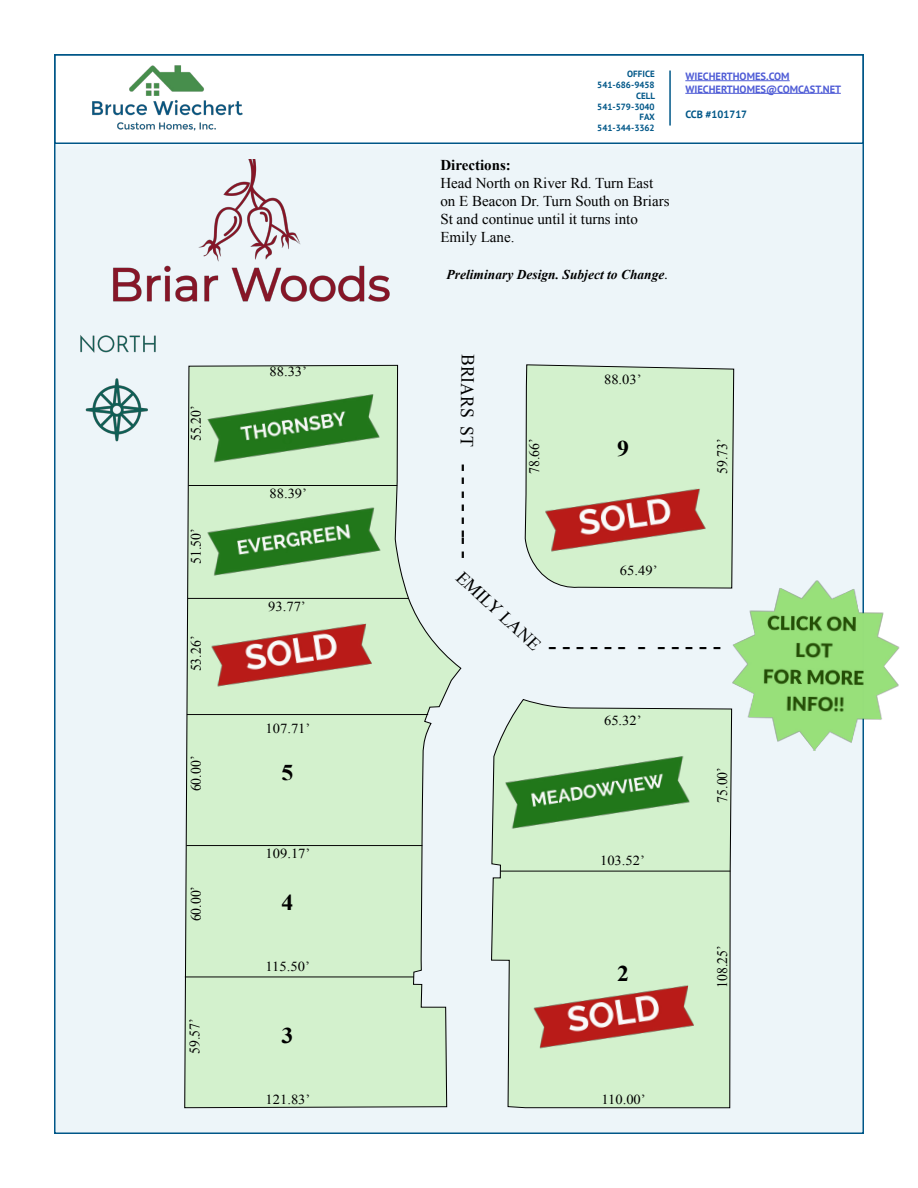
<style>
.page{position:relative;width:918px;height:1188px;background:#fff}
.page>*{position:absolute;margin:0;border:0;box-sizing:border-box;transform-origin:0 0}
.t1{font:700 23.85px "Times New Roman";color:#000;scale:.95 1}
.t2{font:700 22.5px "Times New Roman";color:#000;scale:1.06 1}
.t3{font:18.45px "Times New Roman";color:#000;scale:.95 1}
.t4{font:18px "Times New Roman";color:#000}
.t5{font:15px/18px "Times New Roman";color:#000}
.t6{font:700 15px "Times New Roman";color:#000}
.t7{font:14.55px "Times New Roman";color:#000;scale:.95 1}
.t8{font:13.8px "Times New Roman";color:#000;scale:1.06 1}
.t9{font:italic 700 13.5px "Times New Roman";color:#000}
.t10{font:700 10.5px/12.6px "PT Sans";color:#4f5cd6}
.t11{font:700 10.5px "PT Sans";color:#005788}
.t12{font:700 9px/10.8px "PT Sans";color:#005788;text-align:right}
.s1{font-family:"Minion Pro";font-weight:400;font-style:normal}
</style>
<div class="page">
<div style="left:55px;top:144px;width:808px;height:989px;background:#edf5f9"></div>
<svg style="left:184px;top:365px;width:278px;height:743px"></svg>
<svg style="left:491px;top:699px;width:241px;height:409px;background:#cee9ca"></svg>
<svg style="left:525px;top:364px;width:209px;height:225px;background:#ceeac9"></svg>
<hr style="left:188px;top:485px;width:209px;height:1px;background:#000">
<hr style="left:188px;top:598px;width:221px;height:1px;background:#000">
<hr style="left:187px;top:714px;width:241px;height:1px;background:#000">
<hr style="left:186px;top:845px;width:236px;height:1px;background:#000">
<hr style="left:185px;top:977px;width:229px;height:1px;background:#000">
<hr style="left:501px;top:871px;width:229px;height:1px;background:#000">
<img style="left:85px;top:378px;width:63px;height:64px">
<img style="left:80px;top:335px;width:76px;height:18px">
<img style="left:113px;top:160px;width:277px;height:142px">
<div style="left:54px;top:54px;width:810px;height:90px;border:2px solid #005788"></div>
<img style="left:527px;top:970px;width:175px;height:94px">
<img style="left:538px;top:473px;width:175px;height:94px">
<img style="left:205px;top:608px;width:174px;height:94px">
<img style="left:503px;top:740px;width:196px;height:105px">
<img style="left:200px;top:490px;width:196px;height:104px">
<img style="left:200px;top:376px;width:196px;height:105px">
<img style="left:729px;top:579px;width:171px;height:173px">
<p class="t7" style="left:186px;top:441px;width:39px;rotate:-90deg">55.20’</p>
<p class="t7" style="left:186px;top:564px;width:39px;rotate:-90deg">51.50’</p>
<p class="t7" style="left:186px;top:671px;width:39px;rotate:-90deg">53.26’</p>
<p class="t7" style="left:186px;top:791px;width:39px;rotate:-90deg">60.00’</p>
<p class="t7" style="left:186px;top:921px;width:39px;rotate:-90deg">60.00’</p>
<p class="t7" style="left:185px;top:1054px;width:39px;rotate:-90deg">59.57’</p>
<p class="t8" style="left:270px;top:362px;width:37px">88.33’</p>
<p class="t8" style="left:270px;top:484px;width:37px">88.39’</p>
<p class="t8" style="left:268px;top:598px;width:37px">93.77’</p>
<p class="t8" style="left:266px;top:719px;width:44px">107.71’</p>
<h2 class="t2" style="left:281px;top:757px;width:13px">5</h2>
<p class="t8" style="left:266px;top:844px;width:44px">109.17’</p>
<h2 class="t2" style="left:281px;top:887px;width:13px">4</h2>
<p class="t8" style="left:266px;top:958px;width:43px">115.50’</p>
<h2 class="t2" style="left:281px;top:1020px;width:13px">3</h2>
<p class="t8" style="left:266px;top:1090px;width:44px">121.83’</p>
<p class="t12" style="left:597px;top:69px;width:59px">OFFICE<br>541-686-9458<br>CELL<br>541-579-3040<br>FAX<br>541-344-3362</p>
<p class="t10" style="left:685px;top:70px;width:157px">WIECHERTHOMES.COM<br>WIECHERTHOMES@COMCAST.NET</p>
<p class="t11" style="left:685px;top:107px;width:63px">CCB #101717</p>
<p class="t6" style="left:440px;top:154px;width:72px">Directions:</p>
<p class="t5" style="left:440px;top:174px;width:231px">Head North on River Rd. Turn East on E Beacon Dr. Turn South on Briars<br>St and continue until it turns into<br>Emily Lane.</p>
<p class="t9" style="left:447px;top:265px;width:222px">Preliminary Design. Subject to Change<span class="s1">.</span></p>
<p class="t3" style="left:480px;top:354px;width:99px;rotate:91deg">BRIARS ST</p>
<h1 class="t1" style="left:482px;top:464px;width:100px;rotate:90deg">- - - - - -- -</h1>
<p class="t8" style="left:604px;top:370px;width:37px">88.03’</p>
<p class="t7" style="left:525px;top:474px;width:39px;rotate:-90deg">78.66’</p>
<p class="t7" style="left:712px;top:474px;width:39px;rotate:-90deg">59.73’</p>
<h2 class="t2" style="left:617px;top:433px;width:13px">9</h2>
<p class="t8" style="left:620px;top:561px;width:37px">65.49’</p>
<p class="t4" style="left:467px;top:565px;width:109px;rotate:43deg">EMILY LANE</p>
<h2 class="t2" style="left:549px;top:630px;width:164px">- - - - - - - - - - - -</h2>
<p class="t8" style="left:604px;top:711px;width:37px">65.32’</p>
<p class="t8" style="left:600px;top:851px;width:44px">103.52’</p>
<h2 class="t2" style="left:617px;top:958px;width:13px">2</h2>
<p class="t8" style="left:601px;top:1090px;width:43px">110.00’</p>
<p class="t7" style="left:712px;top:803px;width:39px;rotate:-90deg">75.00’</p>
<p class="t7" style="left:712px;top:988px;width:46px;rotate:-90deg">108.25’</p>
</div>
